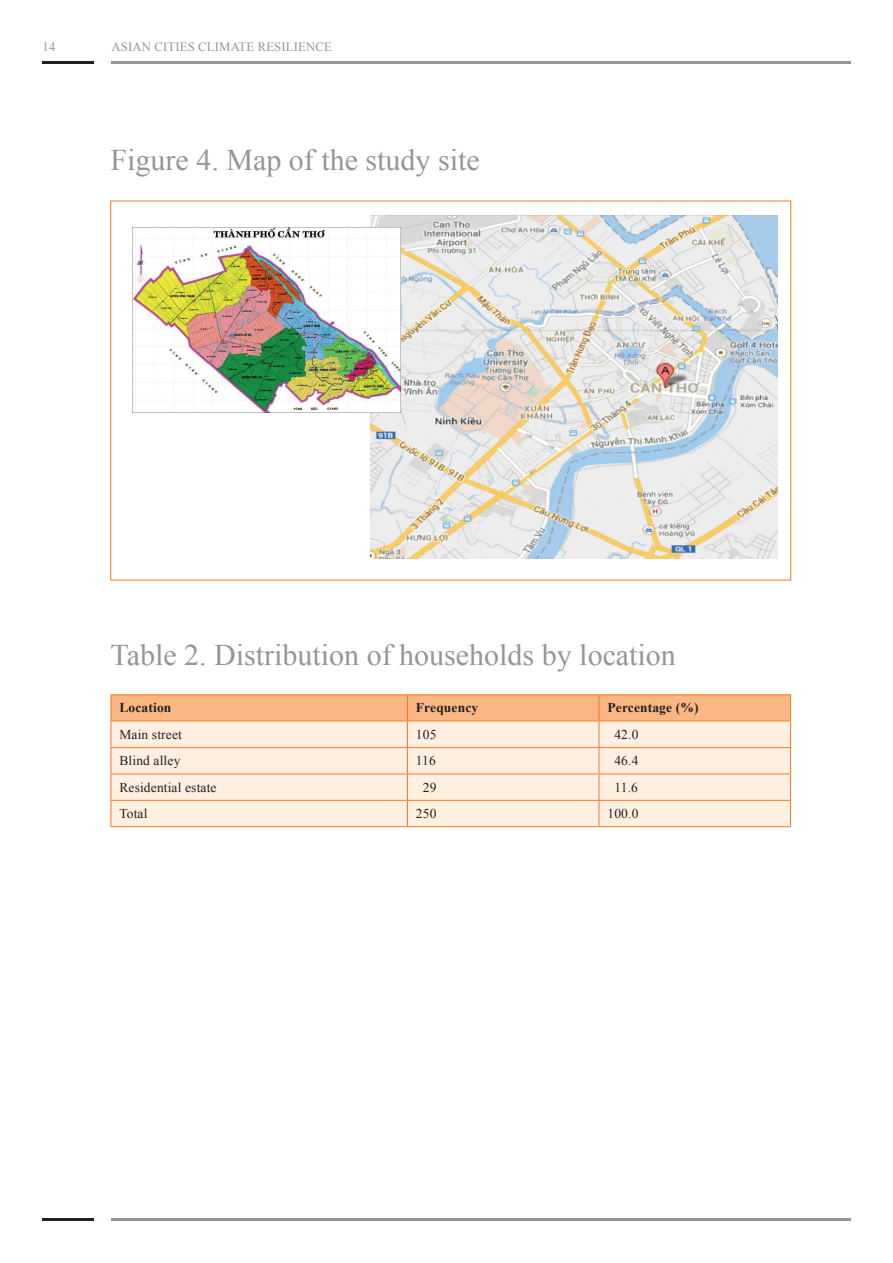
<style>
.page{position:relative;width:893px;height:1263px;background:#fff}
.page>*{position:absolute;margin:0;border:0;box-sizing:border-box;transform-origin:0 0}
.t1{font:30px "Times New Roman";color:#939598}
.t2{font:13.5px "Times New Roman";letter-spacing:.01em;color:#231f20}
.t3{font:700 13.5px "Times New Roman";letter-spacing:.01em;color:#231f20}
.t4{font:12.75px "Times New Roman";letter-spacing:.01em;color:#939598}
</style>
<div class="page">
<hr style="left:43px;top:62px;width:51px;height:2px;background:#231f20">
<hr style="left:111px;top:62px;width:739px;height:2px;background:#939598">
<hr style="left:43px;top:1218px;width:51px;height:2px;background:#231f20">
<hr style="left:111px;top:1218px;width:739px;height:2px;background:#939598">
<hr style="left:111px;top:826px;width:296px;height:1px;background:#f47921">
<hr style="left:407px;top:826px;width:192px;height:1px;background:#f47921">
<hr style="left:599px;top:826px;width:192px;height:1px;background:#f47921">
<hr style="left:111px;top:694px;width:296px;height:1px;background:#f47921">
<hr style="left:407px;top:694px;width:192px;height:1px;background:#f47921">
<hr style="left:599px;top:694px;width:192px;height:1px;background:#f47921">
<svg style="left:111px;top:695px;width:680px;height:131px;background:#fce0c8"></svg>
<hr style="left:111px;top:720px;width:296px;height:1px;background:#f47921">
<hr style="left:407px;top:720px;width:192px;height:1px;background:#f47921">
<hr style="left:599px;top:720px;width:192px;height:1px;background:#f47921">
<img style="left:371px;top:216px;width:406px;height:342px">
<img style="left:132px;top:227px;width:269px;height:185px">
<p class="t4" style="left:43px;top:39px;width:14px">14</p>
<p class="t4" style="left:112px;top:39px;width:222px">Asian Cities Climate Resilience</p>
<h1 class="t1" style="left:111px;top:139px;width:371px">Figure 4. Map of the study site</h1>
<h1 class="t1" style="left:111px;top:634px;width:567px">Table 2. Distribution of households by location</h1>
<p class="t3" style="left:119px;top:699px;width:53px">Location</p>
<p class="t3" style="left:416px;top:699px;width:64px">Frequency</p>
<p class="t3" style="left:607px;top:699px;width:93px">Percentage (%)</p>
<p class="t2" style="left:119px;top:725px;width:64px">Main street</p>
<p class="t2" style="left:416px;top:725px;width:22px">105</p>
<p class="t2" style="left:614px;top:725px;width:26px">42.0</p>
<p class="t2" style="left:119px;top:752px;width:62px">Blind alley</p>
<p class="t2" style="left:416px;top:752px;width:22px">116</p>
<p class="t2" style="left:614px;top:752px;width:26px">46.4</p>
<p class="t2" style="left:119px;top:778px;width:99px">Residential estate</p>
<p class="t2" style="left:423px;top:778px;width:15px">29</p>
<p class="t2" style="left:614px;top:778px;width:25px">11.6</p>
<p class="t2" style="left:119px;top:804px;width:30px">Total</p>
<p class="t2" style="left:416px;top:804px;width:22px">250</p>
<p class="t2" style="left:607px;top:804px;width:32px">100.0</p>
</div>
